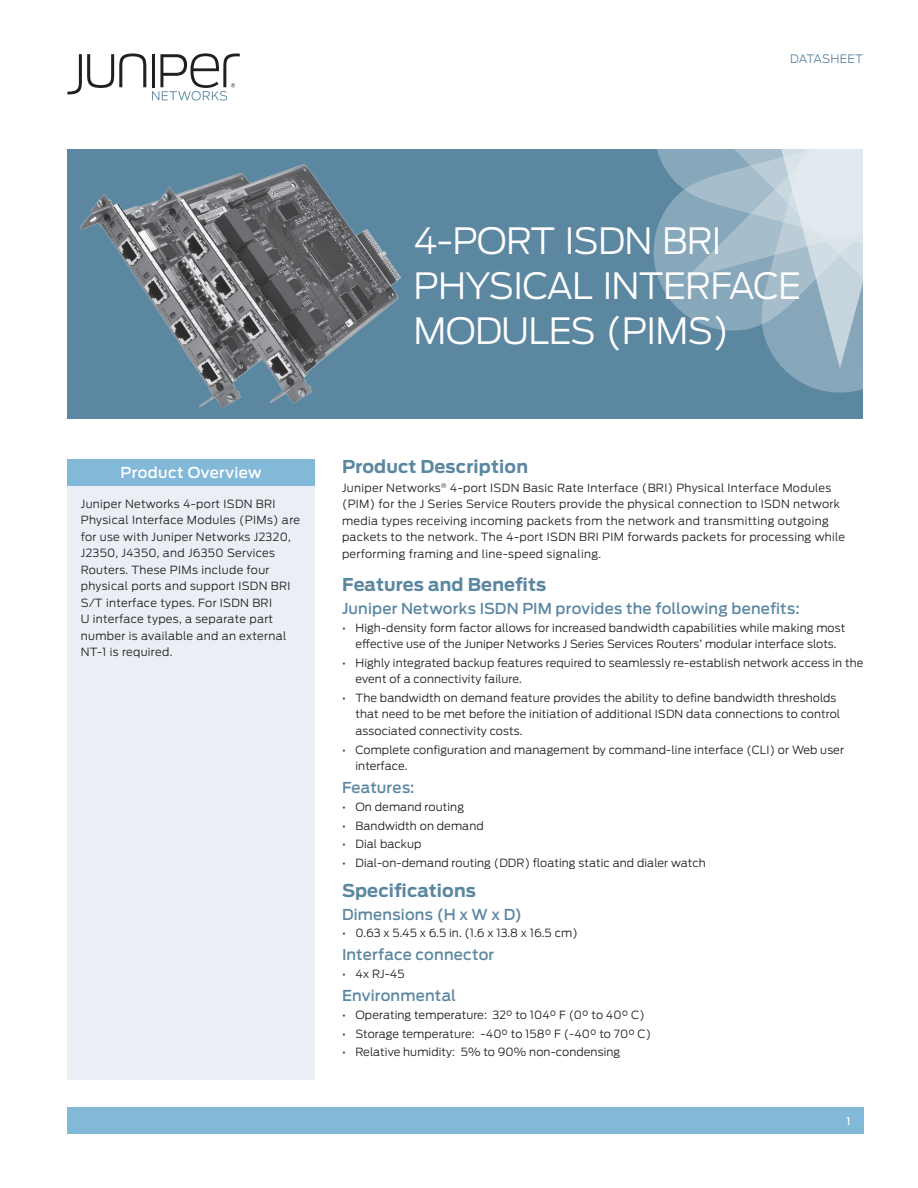
<style>
.page{position:relative;width:918px;height:1188px;background:#fff}
.page>*{position:absolute;margin:0;border:0;box-sizing:border-box;transform-origin:0 0}
.t1{font:300 36px "Antenna";letter-spacing:-.02em;color:#fff}
.t2{font:700 17.7px "Antenna";letter-spacing:.01em;color:#5c87a1}
.t3{font:500 15px "Antenna";letter-spacing:.015em;color:#5c87a1}
.t4{font:500 15px "Antenna";letter-spacing:.03em;color:#fff}
.t5{font:300 11.7px "Antenna";letter-spacing:.01em;color:#5c87a1}
.t6{font:300 11.25px/16.5px "Antenna";letter-spacing:.01em;color:#231f20}
.t7{font:300 11.25px/16.5px "Antenna";letter-spacing:.03em;color:#231f20}
.t8{font:500 10.5px "Antenna";color:#fff}
</style>
<div class="page">
<div style="left:68px;top:1107px;width:796px;height:27px;background:#83b9d8"></div>
<svg style="left:67px;top:54px;width:79px;height:40px"></svg>
<svg style="left:152px;top:53px;width:88px;height:48px"></svg>
<div style="left:68px;top:149px;width:795px;height:270px;background:#5c87a1"></div>
<svg style="left:654px;top:149px;width:209px;height:243px"></svg>
<div style="left:67px;top:459px;width:248px;height:27px;background:#83b9d8"></div>
<div style="left:67px;top:486px;width:248px;height:594px;background:#e9eff4"></div>
<img style="left:80px;top:164px;width:320px;height:243px">
<p class="t5" style="left:790px;top:52px;width:74px">DATASHEET</p>
<h1 class="t1" style="left:414px;top:220px;width:90px">4-Port</h1>
<h1 class="t1" style="left:565px;top:220px;width:158px">ISDN BRI</h1>
<h1 class="t1" style="left:414px;top:265px;width:97px">Physical</h1>
<h1 class="t1" style="left:603px;top:265px;width:33px">Interface</h1>
<h1 class="t1" style="left:414px;top:310px;width:58px">Modules</h1>
<h1 class="t1" style="left:605px;top:310px;width:125px">(PIMs)</h1>
<h3 class="t4" style="left:121px;top:464px;width:143px">Product Overview</h3>
<p class="t7" style="left:81px;top:496px;width:221px">Juniper Networks 4-port ISDN BRI Physical Interface Modules (PIMs) are for use with Juniper Networks J2320, J2350, J4350, and J6350 Services Routers. These PIMs include four physical ports and support ISDN BRI S/T interface types. For ISDN BRI<br>U interface types, a separate part number is available and an external NT-1 is required.</p>
<h2 class="t2" style="left:342px;top:456px;width:188px">Product Description</h2>
<p class="t7" style="left:342px;top:479px;width:505px">Juniper Networks<sup>®</sup> 4-port ISDN Basic Rate Interface (BRI) Physical Interface Modules (PIM) for the J Series Service Routers provide the physical connection to ISDN network media types receiving incoming packets from the network and transmitting outgoing packets to the network. The 4-port ISDN BRI PIM forwards packets for processing while performing framing and line-speed signaling.</p>
<h2 class="t2" style="left:342px;top:574px;width:206px">Features and Benefits</h2>
<h3 class="t3" style="left:342px;top:600px;width:459px">Juniper Networks ISDN PIM provides the following benefits:</h3>
<p class="t6" style="left:342px;top:619px;width:505px;text-align:center">• High-density form factor allows for increased bandwidth capabilities while making most effective use of the Juniper Networks J Series Services Routers’ modular interface slots.</p>
<p class="t6" style="left:356px;top:654px;width:510px;text-indent:-14px">• Highly integrated backup features required to seamlessly re-establish network access in the event of a connectivity failure.</p>
<p class="t6" style="left:356px;top:690px;width:486px;text-indent:-14px">• The bandwidth on demand feature provides the ability to define bandwidth thresholds that need to be met before the initiation of additional ISDN data connections to control associated connectivity costs.</p>
<p class="t6" style="left:356px;top:741px;width:490px;text-indent:-14px">• Complete configuration and management by command-line interface (CLI) or Web user interface.</p>
<h3 class="t3" style="left:342px;top:779px;width:74px">Features:</h3>
<p class="t6" style="left:342px;top:799px;width:124px">• On demand routing</p>
<p class="t6" style="left:342px;top:817px;width:143px">• Bandwidth on demand</p>
<p class="t6" style="left:342px;top:836px;width:81px">• Dial backup</p>
<p class="t6" style="left:342px;top:855px;width:365px">• Dial-on-demand routing (DDR) floating static and dialer watch</p>
<h2 class="t2" style="left:342px;top:880px;width:136px">Specifications</h2>
<h3 class="t3" style="left:342px;top:906px;width:181px">Dimensions (H x W x D)</h3>
<p class="t6" style="left:342px;top:925px;width:237px">• 0.63 x 5.45 x 6.5 in. (1.6 x 13.8 x 16.5 cm)</p>
<h3 class="t3" style="left:342px;top:946px;width:154px">Interface connector</h3>
<p class="t6" style="left:342px;top:966px;width:64px">• 4x RJ-45</p>
<h3 class="t3" style="left:342px;top:987px;width:115px">Environmental</h3>
<p class="t6" style="left:342px;top:1007px;width:304px">• Operating temperature: 32° to 104° F (0° to 40° C)</p>
<p class="t6" style="left:342px;top:1025px;width:311px">• Storage temperature: -40° to 158° F (-40° to 70° C)</p>
<p class="t6" style="left:342px;top:1044px;width:280px">• Relative humidity: 5% to 90% non-condensing</p>
<p class="t8" style="left:846px;top:1115px;width:6px">1</p>
</div>
